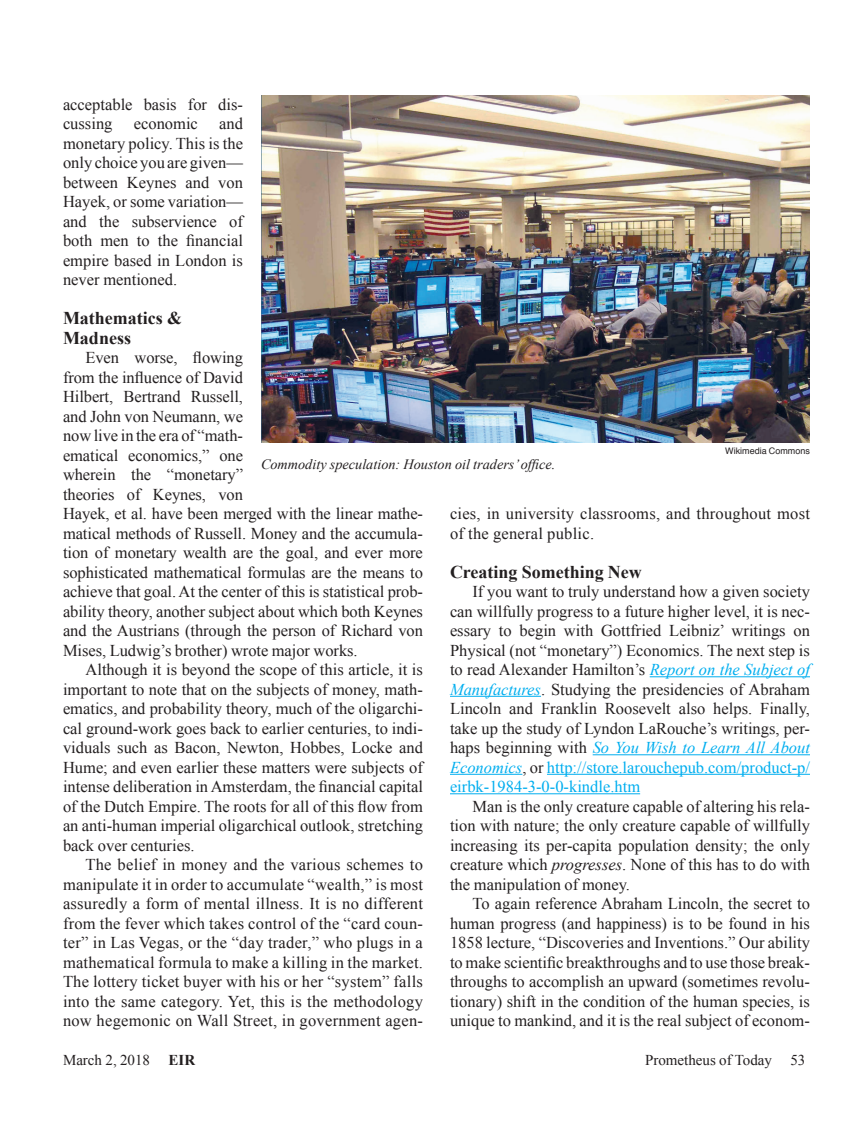
<style>
.page{position:relative;width:864px;height:1134px;background:#fff}
.page>*{position:absolute;margin:0;border:0;box-sizing:border-box;transform-origin:0 0}
.Subhead{font:700 18px/19.5px "Times New Roman";color:#231f20}
.Text{font:16.5px/19.5px "Times New Roman";letter-spacing:-.005em;color:#231f20;text-align:justify}
.Text-2{font:16.5px/19.5px "Times New Roman";letter-spacing:.015em;color:#231f20}
.t1{font:15px "Times New Roman";color:#231f20}
.Captions{font:italic 14.25px "Times New Roman";color:#231f20}
.PixCredit{font:9px "Helvetica";color:#231f20}
.s1{font-style:italic;color:#00aeef}
.s2{color:#00aeef}
.s3{font-style:italic}
.s4{font-weight:700}
</style>
<div class="page">
<hr style="left:650px;top:676px;width:160px;height:1px;background:#00aeef">
<hr style="left:450px;top:696px;width:91px;height:1px;background:#00aeef">
<hr style="left:593px;top:754px;width:217px;height:1px;background:#00aeef">
<hr style="left:450px;top:774px;width:72px;height:1px;background:#00aeef">
<hr style="left:547px;top:774px;width:263px;height:1px;background:#00aeef">
<hr style="left:450px;top:793px;width:190px;height:1px;background:#00aeef">
<img style="left:261px;top:95px;width:549px;height:347px">
<p class="Text" style="left:63px;top:94px;width:181px">acceptable basis for dis&shy;cussing</p>
<p class="Text" style="left:63px;top:113px;width:182px;text-indent:156px">and monetary policy. This is the only choice you are given— between Keynes and von Hayek, or some variation— and the subservience of both men to the financial empire based in London is never mentioned.</p>
<p class="Subhead" style="left:63px;top:308px;width:121px">Mathematics &amp;<br>Madness</p>
<p class="Text" style="left:63px;top:347px;width:362px;text-align:left;text-indent:22px">Even worse, flowing<br>from the influence of David<br>Hilbert, Bertrand Russell,<br>and John von Neumann, we<br>now live in the era of “math-<br>ematical economics,” one<br>wherein the “monetary”<br>theories of Keynes, von<br>Hayek, et al. have been merged with the linear mathe&shy;matical methods of Russell. Money and the accumula&shy;tion of monetary wealth are the goal, and ever more sophisticated mathematical formulas are the means to achieve that goal. At the center of this is statistical prob&shy;ability theory, another subject about which both Keynes and the Austrians (through the person of Richard von Mises, Ludwig’s brother) wrote major works.</p>
<p class="Text" style="left:63px;top:659px;width:362px;text-indent:22px">Although it is beyond the scope of this article, it is important to note that on the subjects of money, math&shy;ematics, and probability theory, much of the oligarchi&shy;cal ground-work goes back to earlier centuries, to indi&shy;viduals such as Bacon, Newton, Hobbes, Locke and Hume; and even earlier these matters were subjects of intense deliberation in Amsterdam, the financial capital of the Dutch Empire. The roots for all of this flow from an anti-human imperial oligarchical outlook, stretching back over centuries.</p>
<p class="Text" style="left:63px;top:854px;width:362px;text-indent:22px">The belief in money and the various schemes to manipulate it in order to accumulate “wealth,” is most assuredly a form of mental illness. It is no different from the fever which takes control of the “card coun&shy;ter” in Las Vegas, or the “day trader,” who plugs in a mathematical formula to make a killing in the market.<br>The lottery ticket buyer with his or her “system” falls into the same category. Yet, this is the methodology now hegemonic on Wall Street, in government agen-</p>
<p class="Text" style="left:134px;top:113px;width:66px">economic</p>
<p class="PixCredit" style="left:725px;top:444px;width:86px">Wikimedia Commons</p>
<p class="Captions" style="left:261px;top:455px;width:296px">Commodity speculation: Houston oil traders’ office.</p>
<p class="Text-2" style="left:450px;top:503px;width:362px">cies, in university classrooms, and throughout most of the general public.</p>
<p class="Subhead" style="left:450px;top:561px;width:193px">Creating Something New</p>
<p class="Text" style="left:450px;top:581px;width:362px;text-indent:22px">If you want to truly understand how a given society can willfully progress to a future higher level, it is nec&shy;essary to begin with Gottfried Leibniz’ writings on Physical (not “monetary”) Economics. The next step is to read Alexander Hamilton’s <span class="s1">Report on the Subject of Manufactures</span>. Studying the presidencies of Abraham Lincoln and Franklin Roosevelt also helps. Finally, take up the study of Lyndon LaRouche’s writings, per&shy;haps beginning with <span class="s1">So You Wish to Learn All About Economics</span>, or <span class="s2">http://store.larouchepub.com/product-p/ eirbk-1984-3-0-0-kindle.htm</span></p>
<p class="Text" style="left:450px;top:796px;width:362px;text-indent:22px">Man is the only creature capable of altering his rela&shy;tion with nature; the only creature capable of willfully increasing its per-capita population density; the only creature which <span class="s3">progresses</span>. None of this has to do with the manipulation of money.</p>
<p class="Text" style="left:450px;top:893px;width:362px;text-indent:22px">To again reference Abraham Lincoln, the secret to human progress (and happiness) is to be found in his 1858 lecture, “Discoveries and Inventions.” Our ability to make scientific breakthroughs and to use those break&shy;throughs to accomplish an upward (sometimes revolu&shy;tionary) shift in the condition of the human species, is unique to mankind, and it is the real subject of econom-</p>
<p class="t1" style="left:63px;top:1050px;width:134px">March 2, 2018 <span class="s4">EIR</span></p>
<p class="t1" style="left:645px;top:1050px;width:162px">Prometheus of Today 53</p>
</div>
